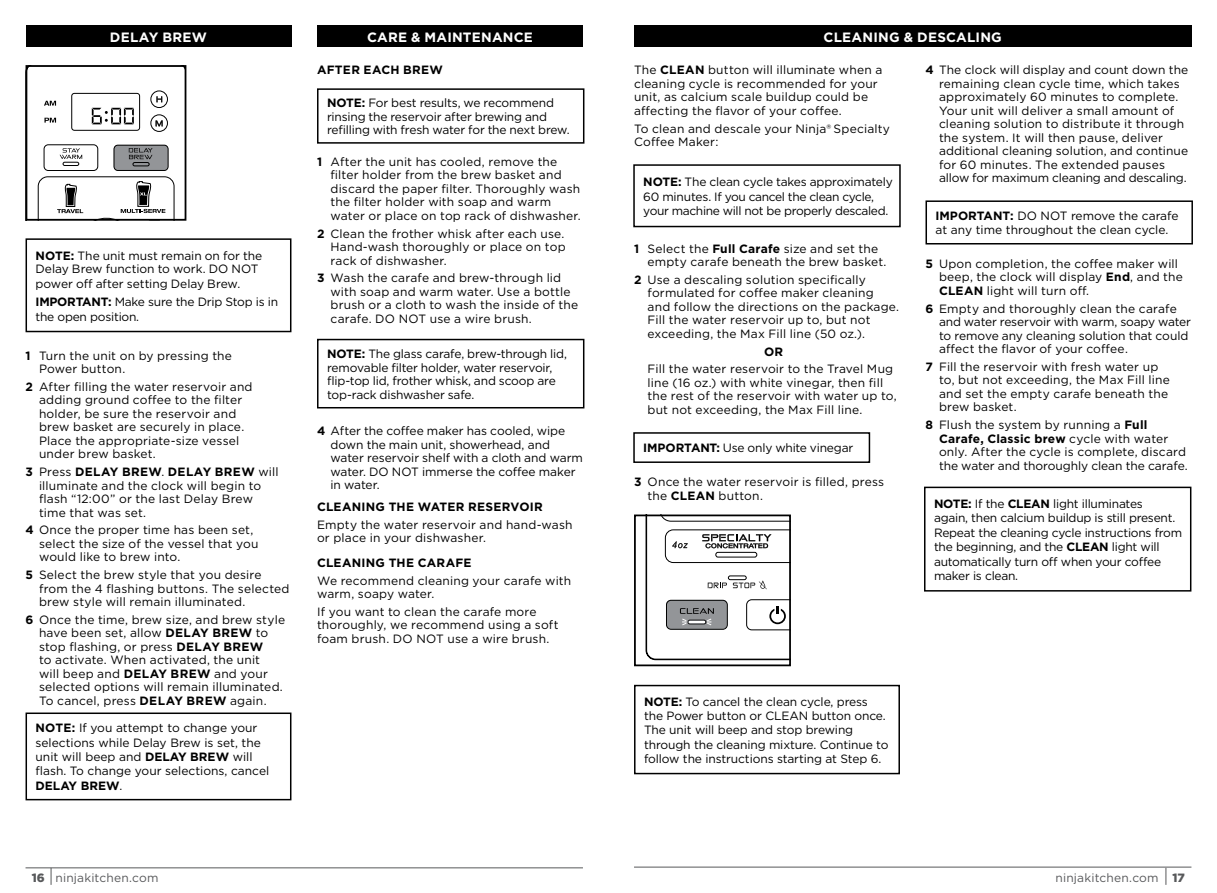
<style>
.page{position:relative;width:1217px;height:893px;background:#fff}
.page>*{position:absolute;margin:0;border:0;box-sizing:border-box;transform-origin:0 0}
.t1{font:700 13.5px "Gotham";letter-spacing:.02em;color:#fff}
.t2{font:12px/13.5px "Gotham";letter-spacing:.005em;color:#000}
.t3{font:12px/13.5px "Gotham";letter-spacing:-.015em;color:#000}
.t4{font:12px/14.4px "Gotham";letter-spacing:-.02em;color:#000}
.t5{font:12px/14.4px "Gotham";letter-spacing:-.03em;color:#000}
.t6{font:700 12px "Gotham";letter-spacing:.025em;color:#000}
.t7{font:12px "Gotham";letter-spacing:.015em;color:#58595b}
.s1{font-weight:700}
.s2{font-weight:900}
</style>
<div class="page">
<hr style="left:634px;top:867px;width:557px;height:1px;background:#58595b">
<svg style="left:1165px;top:868px;width:1px;height:17px"></svg>
<hr style="left:26px;top:867px;width:557px;height:1px;background:#58595b">
<svg style="left:51px;top:868px;width:1px;height:17px"></svg>
<div style="left:26px;top:26px;width:265px;height:21px;background:#000"></div>
<div style="left:317px;top:26px;width:266px;height:21px;background:#000"></div>
<div style="left:634px;top:26px;width:557px;height:21px;background:#000"></div>
<svg style="left:37px;top:90px;width:138px;height:128px"></svg>
<div style="left:26px;top:65px;width:160px;height:156px;border:2px solid #000"></div>
<div style="left:26px;top:238px;width:265px;height:94px;border:2px solid #000"></div>
<div style="left:923px;top:487px;width:268px;height:105px;border:2px solid #000"></div>
<div style="left:925px;top:200px;width:267px;height:44px;border:2px solid #000"></div>
<div style="left:634px;top:685px;width:265px;height:89px;border:2px solid #000"></div>
<div style="left:633px;top:164px;width:267px;height:63px;border:2px solid #000"></div>
<div style="left:633px;top:432px;width:237px;height:31px;border:2px solid #000"></div>
<svg style="left:645px;top:517px;width:142px;height:143px"></svg>
<div style="left:634px;top:514px;width:156px;height:152px;border:2px solid #000"></div>
<div style="left:317px;top:88px;width:267px;height:56px;border:2px solid #000"></div>
<div style="left:317px;top:339px;width:267px;height:69px;border:2px solid #000"></div>
<svg style="left:114px;top:145px;width:54px;height:25px"></svg>
<svg style="left:666px;top:600px;width:60px;height:29px;fill:#939598"></svg>
<div style="left:26px;top:712px;width:265px;height:88px;border:2px solid #000"></div>
<p class="t1" style="left:110px;top:28px;width:99px">DELAY BREW</p>
<p class="t1" style="left:367px;top:28px;width:167px">CARE &amp; MAINTENANCE</p>
<p class="t6" style="left:317px;top:62px;width:127px">AFTER EACH BREW</p>
<p class="t2" style="left:36px;top:248px;width:228px;line-height:14px"><span class="s1">NOTE:</span> The unit must remain on for the<br>Delay Brew function to work. DO NOT power off after setting Delay Brew.</p>
<p class="t4" style="left:36px;top:294px;width:244px"><span class="s1">IMPORTANT:</span> Make sure the Drip Stop is in the open position.</p>
<p class="t2" style="left:39px;top:348px;width:194px;text-indent:-14px"><span class="s1">1</span> Turn the unit on by pressing the<br>Power button.</p>
<p class="t2" style="left:39px;top:380px;width:215px;text-indent:-14px"><span class="s1">2</span> After filling the water reservoir and adding ground coffee to the filter holder, be sure the reservoir and brew basket are securely in place.<br>Place the appropriate-size vessel under brew basket.</p>
<p class="t2" style="left:39px;top:465px;width:241px;text-indent:-14px"><span class="s1">3</span> Press <span class="s1">DELAY BREW</span>. <span class="s1">DELAY BREW</span> will illuminate and the clock will begin to flash “12:00” or the last Delay Brew time that was set.</p>
<p class="t2" style="left:39px;top:523px;width:221px;text-indent:-14px"><span class="s1">4</span> Once the proper time has been set, select the size of the vessel that you would like to brew into.</p>
<p class="t2" style="left:39px;top:568px;width:252px;text-indent:-14px"><span class="s1">5</span> Select the brew style that you desire from the 4 flashing buttons. The selected brew style will remain illuminated.</p>
<p class="t2" style="left:39px;top:613px;width:247px;text-indent:-14px"><span class="s1">6</span> Once the time, brew size, and brew style have been set, allow <span class="s1">DELAY BREW</span> to stop flashing, or press <span class="s1">DELAY BREW<br></span>to activate. When activated, the unit<br>will beep and <span class="s1">DELAY BREW</span> and your selected options will remain illuminated.<br>To cancel, press <span class="s1">DELAY BREW</span> again.</p>
<p class="t2" style="left:36px;top:720px;width:235px;line-height:14.4px"><span class="s1">NOTE:</span> If you attempt to change your selections while Delay Brew is set, the unit will beep and <span class="s1">DELAY BREW</span> will flash. To change your selections, cancel<br><span class="s1">DELAY BREW</span>.</p>
<p class="t3" style="left:327px;top:96px;width:244px"><span class="s1">NOTE:</span> For best results, we recommend rinsing the reservoir after brewing and refilling with fresh water for the next brew.</p>
<p class="t2" style="left:330px;top:155px;width:252px;text-indent:-14px"><span class="s1">1</span> After the unit has cooled, remove the filter holder from the brew basket and discard the paper filter. Thoroughly wash the filter holder with soap and warm water or place on top rack of dishwasher.</p>
<p class="t2" style="left:330px;top:226px;width:236px;text-align:justify;text-indent:-14px"><span class="s1">2</span> Clean the frother whisk after each use.<br>Hand-wash thoroughly or place on top rack of dishwasher.</p>
<p class="t2" style="left:330px;top:271px;width:249px;text-indent:-14px"><span class="s1">3</span> Wash the carafe and brew-through lid with soap and warm water. Use a bottle brush or a cloth to wash the inside of the carafe. DO NOT use a wire brush.</p>
<p class="t3" style="left:327px;top:347px;width:241px"><span class="s1">NOTE:</span> The glass carafe, brew-through lid, removable filter holder, water reservoir, flip-top lid, frother whisk, and scoop are top-rack dishwasher safe.</p>
<p class="t2" style="left:330px;top:424px;width:254px;text-indent:-14px"><span class="s1">4</span> After the coffee maker has cooled, wipe down the main unit, showerhead, and water reservoir shelf with a cloth and warm water. DO NOT immerse the coffee maker in water.</p>
<p class="t6" style="left:317px;top:499px;width:227px">CLEANING THE WATER RESERVOIR</p>
<p class="t2" style="left:317px;top:518px;width:257px">Empty the water reservoir and hand-wash or place in your dishwasher.</p>
<p class="t6" style="left:317px;top:555px;width:156px">CLEANING THE CARAFE</p>
<p class="t2" style="left:317px;top:573px;width:255px">We recommend cleaning your carafe with warm, soapy water.</p>
<p class="t2" style="left:317px;top:605px;width:243px">If you want to clean the carafe more thoroughly, we recommend using a soft foam brush. DO NOT use a wire brush.</p>
<p class="t1" style="left:823px;top:28px;width:180px">CLEANING &amp; DESCALING</p>
<p class="t2" style="left:634px;top:63px;width:250px">The <span class="s1">CLEAN</span> button will illuminate when a cleaning cycle is recommended for your unit, as calcium scale buildup could be affecting the flavor of your coffee.</p>
<p class="t2" style="left:634px;top:121px;width:257px">To clean and descale your Ninja® Specialty<br>Coffee Maker:</p>
<p class="t5" style="left:643px;top:174px;width:251px"><span class="s1">NOTE:</span> The clean cycle takes approximately<br>60 minutes. If you cancel the clean cycle, your machine will not be properly descaled.</p>
<p class="t2" style="left:647px;top:241px;width:240px;text-indent:-14px"><span class="s1">1</span> Select the <span class="s1">Full Carafe</span> size and set the empty carafe beneath the brew basket.</p>
<p class="t2" style="left:647px;top:273px;width:253px;text-indent:-14px"><span class="s1">2</span> Use a descaling solution specifically formulated for coffee maker cleaning and follow the directions on the package.<br>Fill the water reservoir up to, but not exceeding, the Max Fill line (50 oz.).</p>
<p class="t6" style="left:764px;top:343px;width:21px">OR</p>
<p class="t2" style="left:647px;top:362px;width:250px">Fill the water reservoir to the Travel Mug line (16 oz.) with white vinegar, then fill the rest of the reservoir with water up to, but not exceeding, the Max Fill line.</p>
<p class="t3" style="left:643px;top:441px;width:212px"><span class="s1">IMPORTANT:</span> Use only white vinegar</p>
<p class="t2" style="left:647px;top:475px;width:238px;text-indent:-14px"><span class="s1">3</span> Once the water reservoir is filled, press the <span class="s1">CLEAN</span> button.</p>
<p class="t2" style="left:938px;top:63px;width:251px;text-indent:-14px"><span class="s1">4</span> The clock will display and count down the remaining clean cycle time, which takes approximately 60 minutes to complete.<br>Your unit will deliver a small amount of cleaning solution to distribute it through the system. It will then pause, deliver additional cleaning solution, and continue for 60 minutes. The extended pauses allow for maximum cleaning and descaling.</p>
<p class="t2" style="left:935px;top:208px;width:244px;line-height:14.4px"><span class="s1">IMPORTANT:</span> DO NOT remove the carafe at any time throughout the clean cycle.</p>
<p class="t2" style="left:938px;top:257px;width:245px;text-indent:-14px"><span class="s1">5</span> Upon completion, the coffee maker will beep, the clock will display <span class="s1">End</span>, and the<br><span class="s1">CLEAN</span> light will turn off.</p>
<p class="t2" style="left:938px;top:301px;width:253px;text-indent:-14px"><span class="s1">6</span> Empty and thoroughly clean the carafe and water reservoir with warm, soapy water to remove any cleaning solution that could affect the flavor of your coffee.</p>
<p class="t2" style="left:938px;top:360px;width:232px;text-indent:-14px"><span class="s1">7</span> Fill the reservoir with fresh water up to, but not exceeding, the Max Fill line and set the empty carafe beneath the brew basket.</p>
<p class="t2" style="left:938px;top:418px;width:250px;text-indent:-14px"><span class="s1">8</span> Flush the system by running a <span class="s1">Full Carafe, Classic brew</span> cycle with water only. After the cycle is complete, discard the water and thoroughly clean the carafe.</p>
<p class="t4" style="left:933px;top:496px;width:249px"><span class="s1">NOTE:</span> If the <span class="s1">CLEAN</span> light illuminates<br>again, then calcium buildup is still present.<br>Repeat the cleaning cycle instructions from the beginning, and the <span class="s1">CLEAN</span> light will automatically turn off when your coffee maker is clean.</p>
<p class="t2" style="left:644px;top:694px;width:246px;line-height:14.4px"><span class="s1">NOTE:</span> To cancel the clean cycle, press the Power button or CLEAN button once.<br>The unit will beep and stop brewing through the cleaning mixture. Continue to follow the instructions starting at Step 6.</p>
<p class="t7" style="left:32px;top:870px;width:128px"><span class="s2">16</span> ninjakitchen.com</p>
<p class="t7" style="left:1055px;top:870px;width:131px">ninjakitchen.com <span class="s2">17</span></p>
</div>
